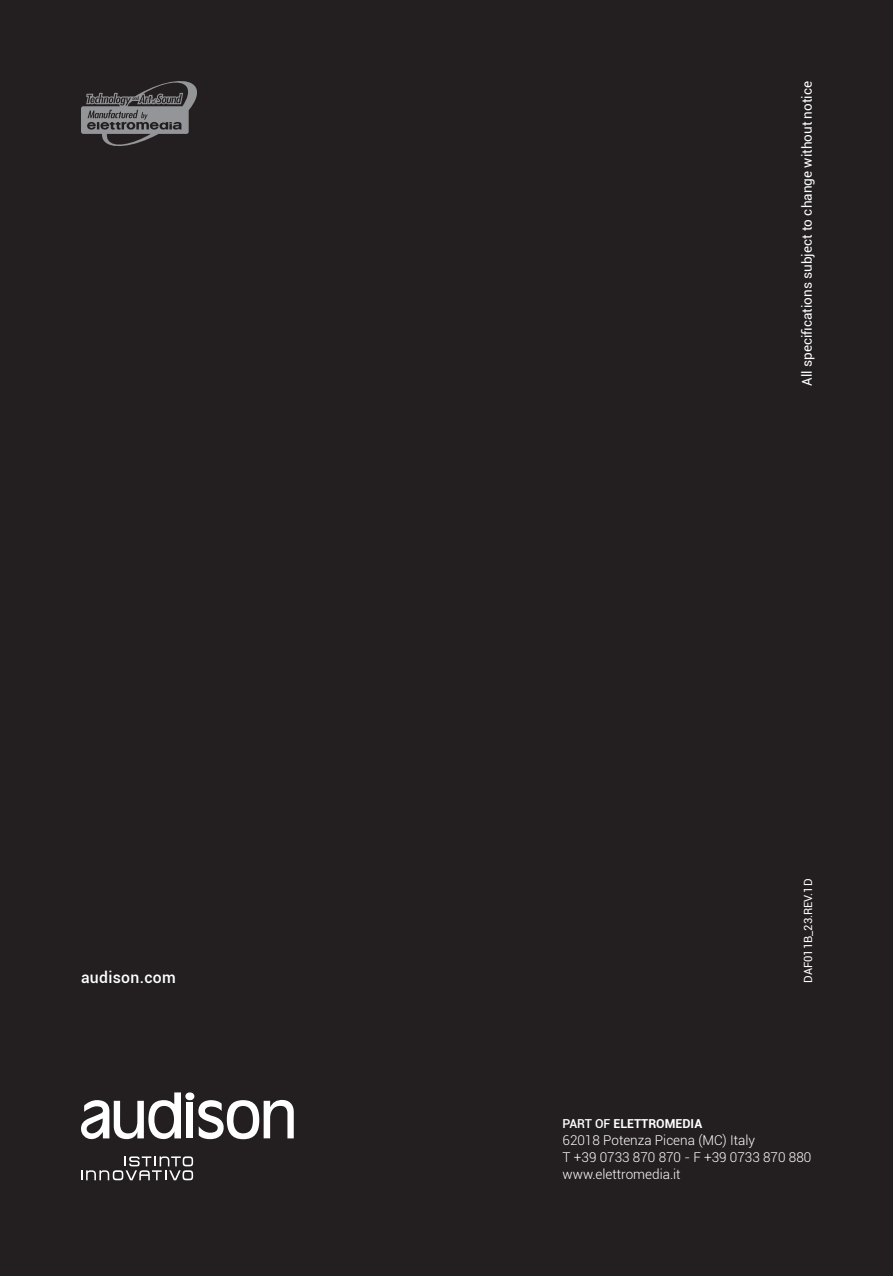
<style>
.page{position:relative;width:893px;height:1276px;background:#231f20}
.page>*{position:absolute;margin:0;border:0;box-sizing:border-box;transform-origin:0 0}
.heading_5{font:500 15.75px "Roboto";letter-spacing:.02em;color:#fff}
.t1{font:300 13.5px "Roboto";color:#fff}
.t2{font:13.5px "Roboto";color:#fff}
.t3{font:700 12.38px "Roboto";color:#fff}
.t4{font:11.25px "Roboto";color:#fff}
.s1{font-weight:500}
</style>
<div class="page">
<svg style="left:81px;top:81px;width:116px;height:65px"></svg>
<svg style="left:81px;top:1156px;width:112px;height:24px"></svg>
<svg style="left:81px;top:1092px;width:213px;height:47px"></svg>
<p class="heading_5" style="left:81px;top:966px;width:96px">audison.com</p>
<p class="t2" style="left:798px;top:386px;width:306px;rotate:-90deg">All specifications subject to change without notice</p>
<p class="t4" style="left:800px;top:983px;width:105px;rotate:-90deg">DAF011B_23.REV.1D</p>
<p class="t3" style="left:563px;top:1115px;width:141px"><span class="s1">PART OF</span> ELETTROMEDIA</p>
<p class="t1" style="left:563px;top:1130px;width:194px">62018 Potenza Picena (MC) Italy</p>
<p class="t1" style="left:563px;top:1147px;width:250px">T +39 0733 870 870 - F +39 0733 870 880</p>
<p class="t1" style="left:563px;top:1164px;width:120px">www.elettromedia.it</p>
</div>
